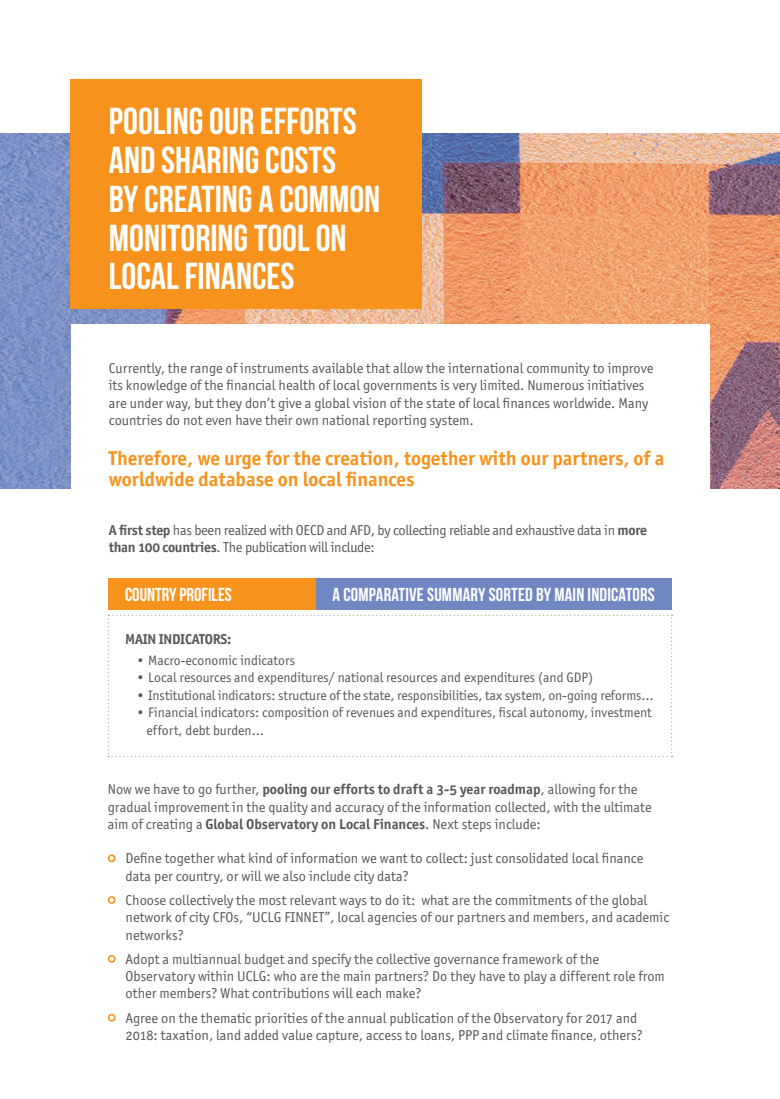
<style>
.page{position:relative;width:780px;height:1099px;background:#fff}
.page>*{position:absolute;margin:0;border:0;box-sizing:border-box;transform-origin:0 0}
.t1{font:700 37.5px/38.8px "Bebas Neue";color:#fff}
.t2{font:20px/21.2px "Officina San ITC Bold OS";color:#f7931d}
.t3{font:700 18.75px "Bebas Neue";letter-spacing:.01em;color:#fff}
.t4{font:14.38px/17.2px "Officina San ITC Book OS";color:#57585a}
.t5{font:14.38px/17.2px "Officina San ITC Book OS";letter-spacing:-.02em;color:#57585a}
.t6{font:14.38px "Officina San ITC Bold OS";color:#57585a}
.t7{font:14.38px "Officina San ITC Bold OS";letter-spacing:-.02em;color:#57585a}
.t8{font:13.75px/17.5px "Officina San ITC Book OS";color:#57585a}
.s1{font-family:"Officina San ITC Bold OS"}
.s2{font-family:"Officina San ITC Book OS"}
</style>
<div class="page">
<img style="left:0;top:133px;width:780px;height:355px">
<div style="left:71px;top:79px;width:351px;height:229px;background:#f7931d"></div>
<div style="left:71px;top:324px;width:638px;height:177px;background:#fff"></div>
<div style="left:108px;top:854px;width:8px;height:8px;border:2px solid #f7931d;border-radius:50%"></div>
<div style="left:108px;top:896px;width:8px;height:7px;border:2px solid #f7931d;border-radius:50%"></div>
<div style="left:108px;top:954px;width:8px;height:8px;border:2px solid #f7931d;border-radius:50%"></div>
<div style="left:108px;top:1013px;width:8px;height:8px;border:2px solid #f7931d;border-radius:50%"></div>
<div style="left:108px;top:578px;width:208px;height:32px;background:#f7931d"></div>
<div style="left:316px;top:578px;width:355px;height:32px;background:#7087c3"></div>
<svg style="left:108px;top:614px;width:564px;height:143px"></svg>
<h1 class="t1" style="left:109px;top:102px;width:273px">POOLING OUR EFFORTS<br>AND SHARING COSTS<br>BY CREATING A COMMON<br>MONITORING TOOL ON<br>LOCAL FINANCES</h1>
<p class="t4" style="left:109px;top:359px;width:546px">Currently, the range of instruments available that allow the international community to improve its knowledge of the financial health of local governments is very limited. Numerous initiatives are under way, but they don’t give a global vision of the state of local finances worldwide. Many countries do not even have their own national reporting system.</p>
<h2 class="t2" style="left:109px;top:447px;width:557px">Therefore, we urge for the creation, together with our partners, of a worldwide database on local finances</h2>
<p class="t5" style="left:109px;top:521px;width:539px"><span class="s1">A first step</span> has been realized with OECD and AFD, by collecting reliable and exhaustive data in <span class="s1">more than 100 countries</span>. The publication will include:</p>
<h3 class="t3" style="left:125px;top:584px;width:108px">COUNTRY PROFILES</h3>
<h3 class="t3" style="left:332px;top:584px;width:324px">A COMPARATIVE SUMMARY SORTED BY MAIN INDICATORS</h3>
<p class="t7" style="left:125px;top:629px;width:108px">MAIN INDICATORS:</p>
<p class="t8" style="left:136px;top:651px;width:161px">• Macro-economic indicators</p>
<p class="t8" style="left:136px;top:668px;width:459px">• Local resources and expenditures/ national resources and expenditures (and GDP)</p>
<p class="t8" style="left:136px;top:686px;width:519px">• Institutional indicators: structure of the state, responsibilities, tax system, on-going reforms…</p>
<p class="t8" style="left:146px;top:703px;width:507px;text-indent:-11px">• Financial indicators: composition of revenues and expenditures, fiscal autonomy, investment effort, debt burden…</p>
<p class="t6" style="left:108px;top:780px;width:531px"><span class="s2">Now we have to go further,</span> pooling our efforts to draft a 3-5 year roadmap<span class="s2">, allowing for the</span></p>
<p class="t4" style="left:108px;top:798px;width:545px">gradual improvement in the quality and accuracy of the information collected, with the ultimate aim of creating a <span class="s1">Global Observatory on Local Finances</span>. Next steps include:</p>
<p class="t4" style="left:125px;top:849px;width:519px">Define together what kind of information we want to collect: just consolidated local finance data per country, or will we also include city data?</p>
<p class="t4" style="left:125px;top:891px;width:545px">Choose collectively the most relevant ways to do it: what are the commitments of the global network of city CFOs, “UCLG FINNET”, local agencies of our partners and members, and academic networks?</p>
<p class="t4" style="left:125px;top:950px;width:541px">Adopt a multiannual budget and specify the collective governance framework of the<br>Observatory within UCLG: who are the main partners? Do they have to play a different role from other members? What contributions will each make?</p>
<p class="t4" style="left:125px;top:1009px;width:518px">Agree on the thematic priorities of the annual publication of the Observatory for 2017 and<br>2018: taxation, land added value capture, access to loans, PPP and climate finance, others?</p>
</div>
